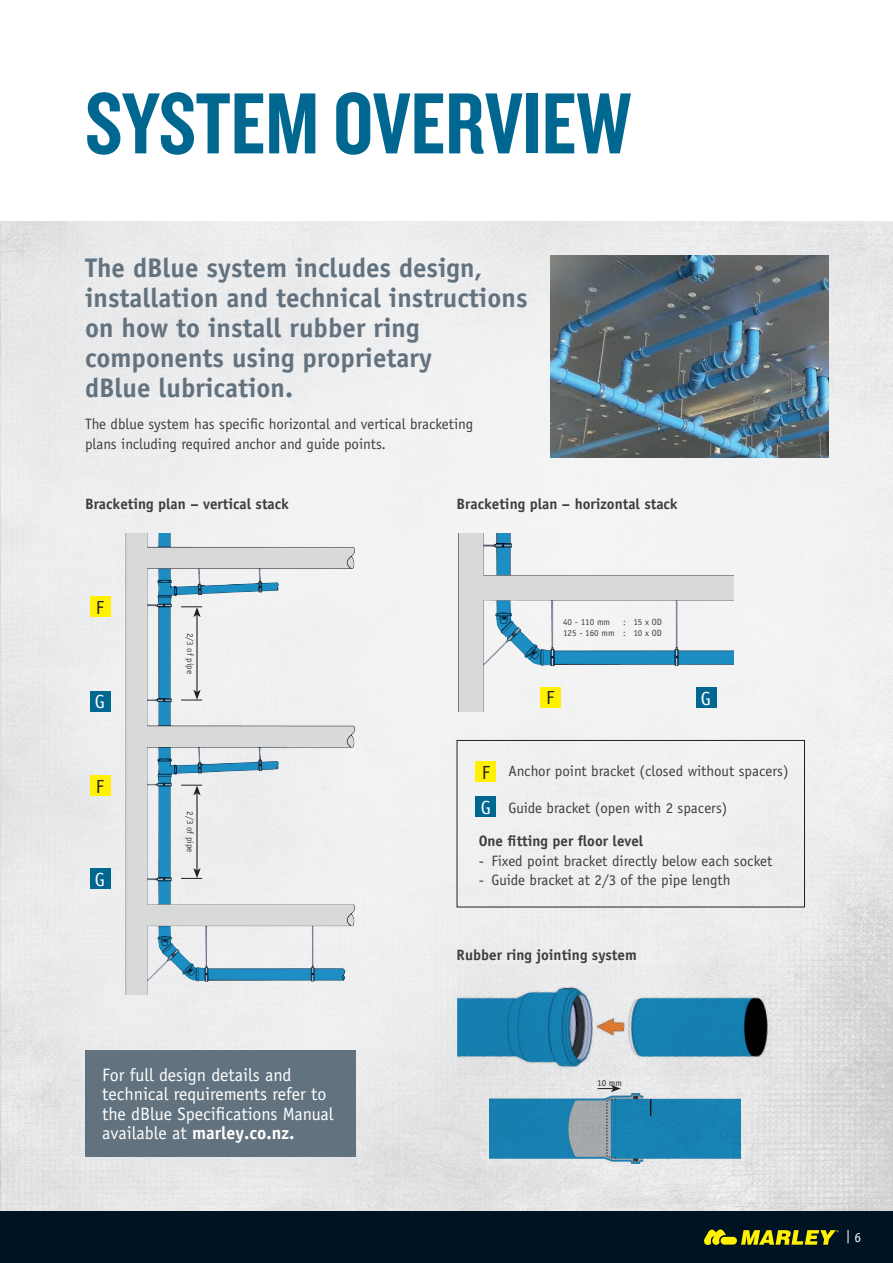
<style>
.page{position:relative;width:893px;height:1263px;background:#fff}
.page>*{position:absolute;margin:0;border:0;box-sizing:border-box;transform-origin:0 0}
.t1{font:90px "Knockout HTF49 Liteweight";color:#006791}
.t2{font:700 27px/30px "Officina Sans";color:#62727e}
.t3{font:19.05px "Officina Sans";color:#fff}
.t4{font:19.05px "Officina Sans";color:#231f20}
.t5{font:18px/19.5px "Officina Sans";color:#fff}
.t6{font:15px/19.5px "Officina Sans";color:#3e3e3f}
.t7{font:700 15px "Officina Sans";color:#3e3e3f}
.t8{font:13.5px "Officina Sans";color:#fff}
.t9{font:9px/11.4px "Officina Sans";color:#3e3e3f;text-align:right}
.t10{font:9px "Officina Sans";color:#231f20}
.s1{font-weight:700}
.s2{font-size:19.05px;color:#231f20}
</style>
<div class="page">
<img style="left:0;top:222px;width:893px;height:989px">
<div style="left:85px;top:1050px;width:271px;height:106px;background:#62727e"></div>
<img style="left:457px;top:965px;width:316px;height:111px">
<svg style="left:489px;top:1046px;width:251px;height:135px;background:#c5d4dc"></svg>
<img style="left:489px;top:1094px;width:251px;height:69px">
<svg style="left:650px;top:1099px;width:1px;height:17px"></svg>
<svg style="left:606px;top:1099px;width:10px;height:59px"></svg>
<svg style="left:597px;top:1085px;width:24px;height:7px"></svg>
<img style="left:80px;top:533px;width:284px;height:461px">
<hr style="left:196px;top:615px;width:2px;height:77px;background:#231f20">
<svg style="left:181px;top:606px;width:21px;height:11px"></svg>
<svg style="left:181px;top:690px;width:21px;height:11px"></svg>
<hr style="left:196px;top:793px;width:2px;height:77px;background:#231f20">
<svg style="left:181px;top:785px;width:21px;height:10px"></svg>
<svg style="left:181px;top:868px;width:21px;height:11px"></svg>
<img style="left:444px;top:533px;width:290px;height:178px">
<div style="left:476px;top:796px;width:20px;height:20px;background:#006791"></div>
<div style="left:476px;top:762px;width:20px;height:20px;background:#fff101"></div>
<div style="left:457px;top:740px;width:348px;height:167px;border:1px solid #231f20"></div>
<img style="left:550px;top:255px;width:278px;height:202px">
<div style="left:90px;top:596px;width:20px;height:20px;background:#fff101"></div>
<div style="left:90px;top:691px;width:20px;height:20px;background:#006791"></div>
<div style="left:90px;top:775px;width:20px;height:20px;background:#fff101"></div>
<div style="left:90px;top:868px;width:20px;height:20px;background:#006791"></div>
<div style="left:0;top:1211px;width:893px;height:52px;background:#001322"></div>
<div style="left:721px;top:1237px;width:16px;height:7px;background:#fff101;border-radius:4px"></div>
<svg style="left:704px;top:1229px;width:22px;height:16px"></svg>
<svg style="left:741px;top:1230px;width:97px;height:15px"></svg>
<h1 class="t1" style="left:85px;top:77px;width:40px">SYSTEM</h1>
<h1 class="t1" style="left:333px;top:77px;width:35px">OVERVIE</h1>
<h1 class="t1" style="left:576px;top:77px;width:56px">W</h1>
<h2 class="t2" style="left:85px;top:252px;width:444px">The dBlue system includes design, installation and technical instructions on how to install rubber ring components using proprietary<br>dBlue lubrication.</h2>
<p class="t6" style="left:85px;top:414px;width:390px">The dblue system has specific horizontal and vertical bracketing plans including required anchor and guide points.</p>
<p class="t7" style="left:85px;top:495px;width:205px">Bracketing plan – vertical stack</p>
<p class="t7" style="left:457px;top:495px;width:223px">Bracketing plan – horizontal stack</p>
<p class="t4" style="left:96px;top:596px;width:10px">F</p>
<p class="t3" style="left:95px;top:691px;width:12px">G</p>
<p class="t4" style="left:96px;top:775px;width:10px">F</p>
<p class="t3" style="left:95px;top:868px;width:12px">G</p>
<p class="t9" style="left:196px;top:633px;width:43px;rotate:90deg">2/3 of pipe</p>
<p class="t9" style="left:196px;top:811px;width:43px;rotate:90deg">2/3 of pipe</p>
<p class="t5" style="left:102px;top:1065px;width:233px">For full design details and technical requirements refer to the dBlue Specifications Manual available at <span class="s1">marley.co.nz.</span></p>
<p class="t9" style="left:563px;top:616px;width:100px">: 15 x OD<br>125 - 160 mm : 10 x OD</p>
<p class="t9" style="left:563px;top:616px;width:49px">40 - 110 mm</p>
<p class="t4" style="left:546px;top:687px;width:10px">F</p>
<p class="t3" style="left:701px;top:687px;width:12px">G</p>
<p class="t6" style="left:482px;top:761px;width:308px"><span class="s2">F</span> Anchor point bracket (closed without spacers)</p>
<p class="t6" style="left:508px;top:798px;width:220px">Guide bracket (open with 2 spacers)</p>
<p class="t7" style="left:479px;top:832px;width:166px">One fitting per floor level</p>
<p class="t6" style="left:479px;top:851px;width:295px">- Fixed point bracket directly below each socket</p>
<p class="t6" style="left:479px;top:870px;width:253px">- Guide bracket at 2/3 of the pipe length</p>
<p class="t3" style="left:481px;top:796px;width:12px">G</p>
<p class="t7" style="left:457px;top:946px;width:181px">Rubber ring jointing system</p>
<p class="t10" style="left:597px;top:1077px;width:26px">10 mm</p>
<p class="t8" style="left:846px;top:1228px;width:16px">| 6</p>
</div>
